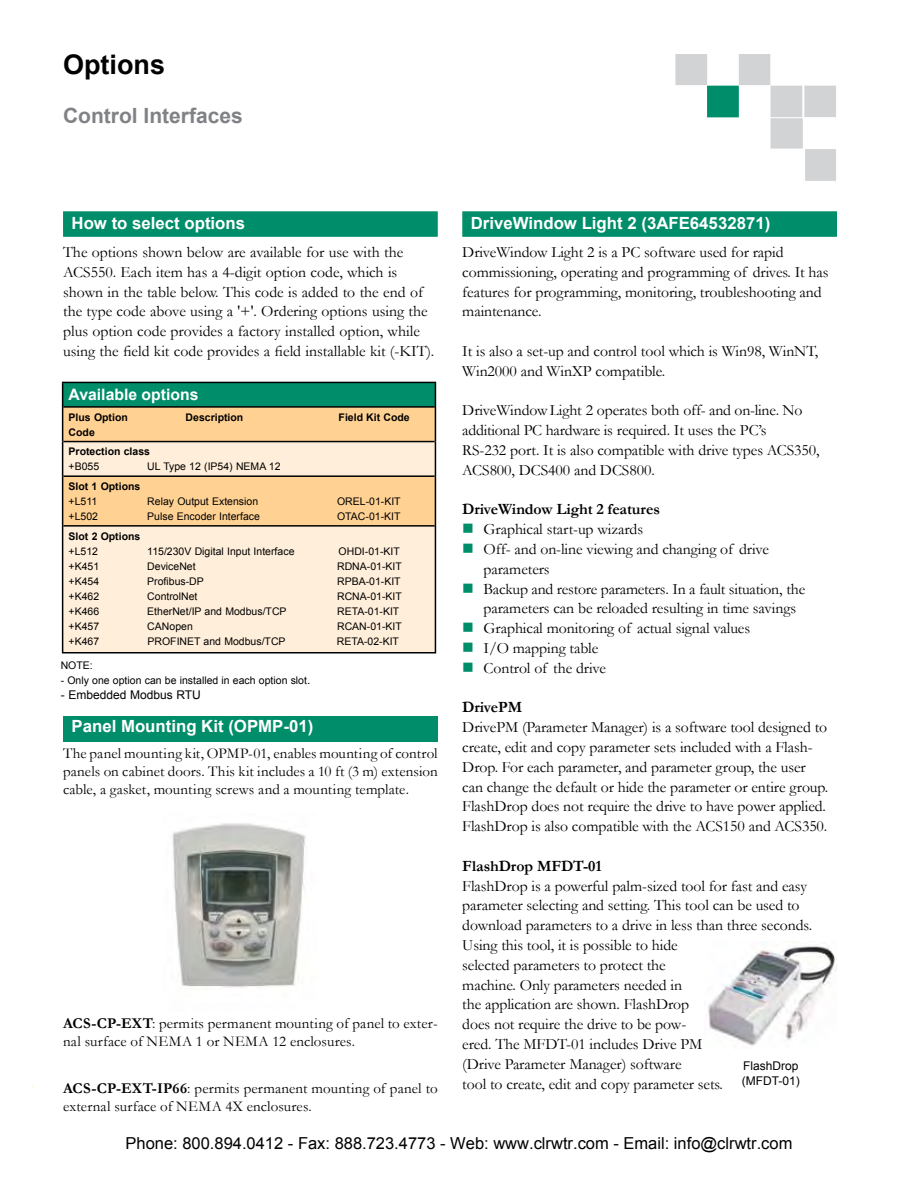
<style>
.page{position:relative;width:918px;height:1188px;background:#fff}
.page>*{position:absolute;margin:0;border:0;box-sizing:border-box;transform-origin:0 0}
.t1{font:700 27px "Arial";color:#000}
.t2{font:700 21px "Arial";color:#808285}
.t3{font:700 16.8px "Arial";color:#fff}
.t4{font:16.5px "Arial";color:#000}
.t5{font:15.75px/19.8px "Garamond";letter-spacing:-.005em;color:#000}
.t6{font:700 15.75px "Garamond";letter-spacing:-.005em;color:#000}
.t7{font:700 15.75px "Arial";color:#fff}
.t8{font:15px/18px "Garamond";letter-spacing:.01em;color:#000}
.t9{font:12px/14.4px "Arial";color:#000}
.t10{font:10.5px "Arial";color:#000}
.t11{font:700 10.5px/19.6px "Arial";color:#000}
.s1{font-size:12px}
.s2{font-weight:700}
.s3{color:#008d6a}
</style>
<div class="page">
<div style="left:675px;top:54px;width:32px;height:31px;background:#d1d3d4;border:1px solid #d1d3d4"></div>
<div style="left:707px;top:86px;width:32px;height:31px;background:#008d6a;border:1px solid #008d6a"></div>
<div style="left:739px;top:54px;width:31px;height:31px;background:#d1d3d4"></div>
<div style="left:771px;top:86px;width:31px;height:31px;background:#d1d3d4"></div>
<div style="left:804px;top:86px;width:32px;height:31px;background:#d1d3d4;border:1px solid #d1d3d4"></div>
<div style="left:771px;top:117px;width:32px;height:32px;background:#d1d3d4;border:1px solid #d1d3d4"></div>
<div style="left:805px;top:149px;width:31px;height:32px;background:#d1d3d4"></div>
<hr style="left:767px;top:117px;width:70px;height:1px;background:#fff">
<div style="left:462px;top:211px;width:375px;height:26px;background:#008d6a;border:2px solid #008d6a"></div>
<div style="left:63px;top:211px;width:375px;height:26px;background:#008d6a;border:2px solid #008d6a"></div>
<div style="left:63px;top:716px;width:375px;height:25px;background:#008d6a"></div>
<img style="left:708px;top:941px;width:129px;height:105px">
<img style="left:172px;top:823px;width:134px;height:165px">
<div style="left:63px;top:382px;width:372px;height:25px;background:#008d6a"></div>
<div style="left:63px;top:408px;width:372px;height:33px;background:#ffd294"></div>
<svg style="left:63px;top:442px;width:372px;height:210px;background:#fee7c9"></svg>
<hr style="left:62px;top:382px;width:374px;height:1px;background:#000">
<svg style="left:62px;top:383px;width:1px;height:24px"></svg>
<svg style="left:435px;top:383px;width:1px;height:24px"></svg>
<hr style="left:62px;top:407px;width:1px;height:35px;background:#000">
<hr style="left:435px;top:407px;width:1px;height:35px;background:#000">
<hr style="left:62px;top:442px;width:1px;height:34px;background:#000">
<hr style="left:435px;top:442px;width:1px;height:34px;background:#000">
<hr style="left:62px;top:476px;width:1px;height:50px;background:#000">
<hr style="left:435px;top:476px;width:1px;height:50px;background:#000">
<hr style="left:62px;top:526px;width:1px;height:126px;background:#000">
<hr style="left:435px;top:526px;width:1px;height:126px;background:#000">
<hr style="left:62px;top:652px;width:374px;height:2px;background:#000">
<hr style="left:63px;top:406px;width:372px;height:2px;background:#000">
<hr style="left:63px;top:441px;width:372px;height:1px;background:#000">
<hr style="left:63px;top:475px;width:372px;height:2px;background:#000">
<hr style="left:63px;top:525px;width:372px;height:2px;background:#000">
<h1 class="t1" style="left:63px;top:46px;width:104px">Options</h1>
<h2 class="t2" style="left:63px;top:102px;width:181px">Control Interfaces</h2>
<p class="t3" style="left:72px;top:212px;width:175px">How to select options</p>
<p class="t5" style="left:63px;top:242px;width:373px">The options shown below are available for use with the ACS550. Each item has a 4-digit option code, which is shown in the table below. This code is added to the end of the type code above using a '+'. Ordering options using the plus option code provides a factory installed option, while using the field kit code provides a field installable kit (-KIT).</p>
<p class="t7" style="left:69px;top:384px;width:131px">Available options</p>
<p class="t11" style="left:69px;top:407px;width:61px">Plus Option</p>
<p class="t11" style="left:186px;top:407px;width:59px">Description</p>
<p class="t11" style="left:339px;top:407px;width:73px">Field Kit Code</p>
<p class="t11" style="left:69px;top:422px;width:83px">Code<br>Protection class</p>
<p class="t10" style="left:69px;top:460px;width:32px">+B055</p>
<p class="t10" style="left:147px;top:460px;width:135px">UL Type 12 (IP54) NEMA 12</p>
<p class="t11" style="left:69px;top:477px;width:73px">Slot 1 Options</p>
<p class="t10" style="left:69px;top:494px;width:30px">+L511</p>
<p class="t10" style="left:147px;top:494px;width:112px">Relay Output Extension</p>
<p class="t10" style="left:337px;top:494px;width:65px">OREL-01-KIT</p>
<p class="t10" style="left:69px;top:509px;width:31px">+L502</p>
<p class="t10" style="left:147px;top:509px;width:114px">Pulse Encoder Interface</p>
<p class="t10" style="left:337px;top:509px;width:65px">OTAC-01-KIT</p>
<p class="t11" style="left:69px;top:526px;width:73px">Slot 2 Options</p>
<p class="t10" style="left:69px;top:544px;width:31px">+L512</p>
<p class="t10" style="left:147px;top:544px;width:149px">115/230V Digital Input Interface</p>
<p class="t10" style="left:339px;top:544px;width:63px">OHDI-01-KIT</p>
<p class="t10" style="left:69px;top:559px;width:32px">+K451</p>
<p class="t10" style="left:147px;top:559px;width:50px">DeviceNet</p>
<p class="t10" style="left:337px;top:559px;width:66px">RDNA-01-KIT</p>
<p class="t10" style="left:69px;top:574px;width:32px">+K454</p>
<p class="t10" style="left:147px;top:574px;width:58px">Profibus-DP</p>
<p class="t10" style="left:337px;top:574px;width:65px">RPBA-01-KIT</p>
<p class="t10" style="left:69px;top:589px;width:32px">+K462</p>
<p class="t10" style="left:147px;top:589px;width:52px">ControlNet</p>
<p class="t10" style="left:337px;top:589px;width:66px">RCNA-01-KIT</p>
<p class="t10" style="left:69px;top:604px;width:32px">+K466</p>
<p class="t10" style="left:147px;top:604px;width:141px">EtherNet/IP and Modbus/TCP</p>
<p class="t10" style="left:337px;top:604px;width:64px">RETA-01-KIT</p>
<p class="t10" style="left:69px;top:619px;width:32px">+K457</p>
<p class="t10" style="left:147px;top:619px;width:47px">CANopen</p>
<p class="t10" style="left:337px;top:619px;width:66px">RCAN-01-KIT</p>
<p class="t10" style="left:69px;top:634px;width:32px">+K467</p>
<p class="t10" style="left:148px;top:634px;width:140px">PROFINET and Modbus/TCP</p>
<p class="t10" style="left:337px;top:634px;width:64px">RETA-02-KIT</p>
<p class="t10" style="left:61px;top:659px;width:34px">NOTE:</p>
<p class="t10" style="left:61px;top:674px;width:251px">- Only one option can be installed in each option slot<span class="s1">.</span></p>
<p class="t9" style="left:61px;top:688px;width:142px">- Embedded Modbus RTU</p>
<p class="t3" style="left:72px;top:715px;width:243px">Panel Mounting Kit (OPMP-01)</p>
<p class="t8" style="left:63px;top:744px;width:376px;text-align:justify">The panel mounting kit, OPMP-01, enables mounting of control panels on cabinet doors. This kit includes a 10 ft (3 m) extension cable, a gasket, mounting screws and a mounting template.</p>
<p class="t8" style="left:63px;top:1014px;width:376px"><span class="s2">ACS-CP-EXT</span>: permits permanent mounting of panel to exter&shy;nal surface of NEMA 1 or NEMA 12 enclosures.</p>
<p class="t8" style="left:63px;top:1079px;width:376px"><span class="s2">ACS-CP-EXT-IP66</span>: permits permanent mounting of panel to external surface of NEMA 4X enclosures.</p>
<p class="t3" style="left:471px;top:212px;width:301px">DriveWindow Light 2 (3AFE64532871)</p>
<p class="t5" style="left:462px;top:242px;width:368px">DriveWindow Light 2 is a PC software used for rapid commissioning, operating and programming of drives. It has features for programming, monitoring, troubleshooting and maintenance.</p>
<p class="t5" style="left:462px;top:341px;width:358px">It is also a set-up and control tool which is Win98, WinNT,<br>Win2000 and WinXP compatible.</p>
<p class="t5" style="left:462px;top:400px;width:359px">DriveWindowLight 2 operates both off- and on-line. No additional PC hardware is required. It uses the PC’s<br>RS-232 port. It is also compatible with drive types ACS350, ACS800, DCS400 and DCS800.</p>
<p class="t6" style="left:462px;top:499px;width:199px">DriveWindow Light 2 features</p>
<p class="t5" style="left:462px;top:519px;width:182px"><span class="s3">■</span> Graphical start-up wizards</p>
<p class="t5" style="left:484px;top:539px;width:287px;text-indent:-21px"><span class="s3">■</span> Off- and on-line viewing and changing of drive parameters</p>
<p class="t5" style="left:484px;top:578px;width:323px;text-indent:-21px"><span class="s3">■</span> Backup and restore parameters. In a fault situation, the parameters can be reloaded resulting in time savings</p>
<p class="t5" style="left:462px;top:618px;width:289px"><span class="s3">■</span> Graphical monitoring of actual signal values</p>
<p class="t5" style="left:462px;top:638px;width:138px"><span class="s3">■</span> I/O mapping table</p>
<p class="t5" style="left:462px;top:658px;width:145px"><span class="s3">■</span> Control of the drive</p>
<p class="t6" style="left:462px;top:697px;width:61px">DrivePM</p>
<p class="t5" style="left:462px;top:717px;width:368px">DrivePM (Parameter Manager) is a software tool designed to create, edit and copy parameter sets included with a Flash-Drop. For each parameter, and parameter group, the user can change the default or hide the parameter or entire group.<br>FlashDrop does not require the drive to have power applied.<br>FlashDrop is also compatible with the ACS150 and ACS350.</p>
<p class="t6" style="left:462px;top:855px;width:141px">FlashDrop MFDT-01</p>
<p class="t5" style="left:462px;top:875px;width:351px">FlashDrop is a powerful palm-sized tool for fast and easy parameter selecting and setting. This tool can be used to download parameters to a drive in less than three seconds.<br>Using this tool, it is possible to hide<br>selected parameters to protect the<br>machine. Only parameters needed in<br>the application are shown. FlashDrop<br>does not require the drive to be pow-<br>ered. The MFDT-01 includes Drive PM<br>(Drive Parameter Manager) software<br>tool to create, edit and copy parameter sets.</p>
<p class="t9" style="left:742px;top:1059px;width:59px">FlashDrop (MFDT-01)</p>
<p class="t4" style="left:126px;top:1132px;width:668px">Phone: 800.894.0412 - Fax: 888.723.4773 - Web: www.clrwtr.com - Email: info@clrwtr.com</p>
</div>
